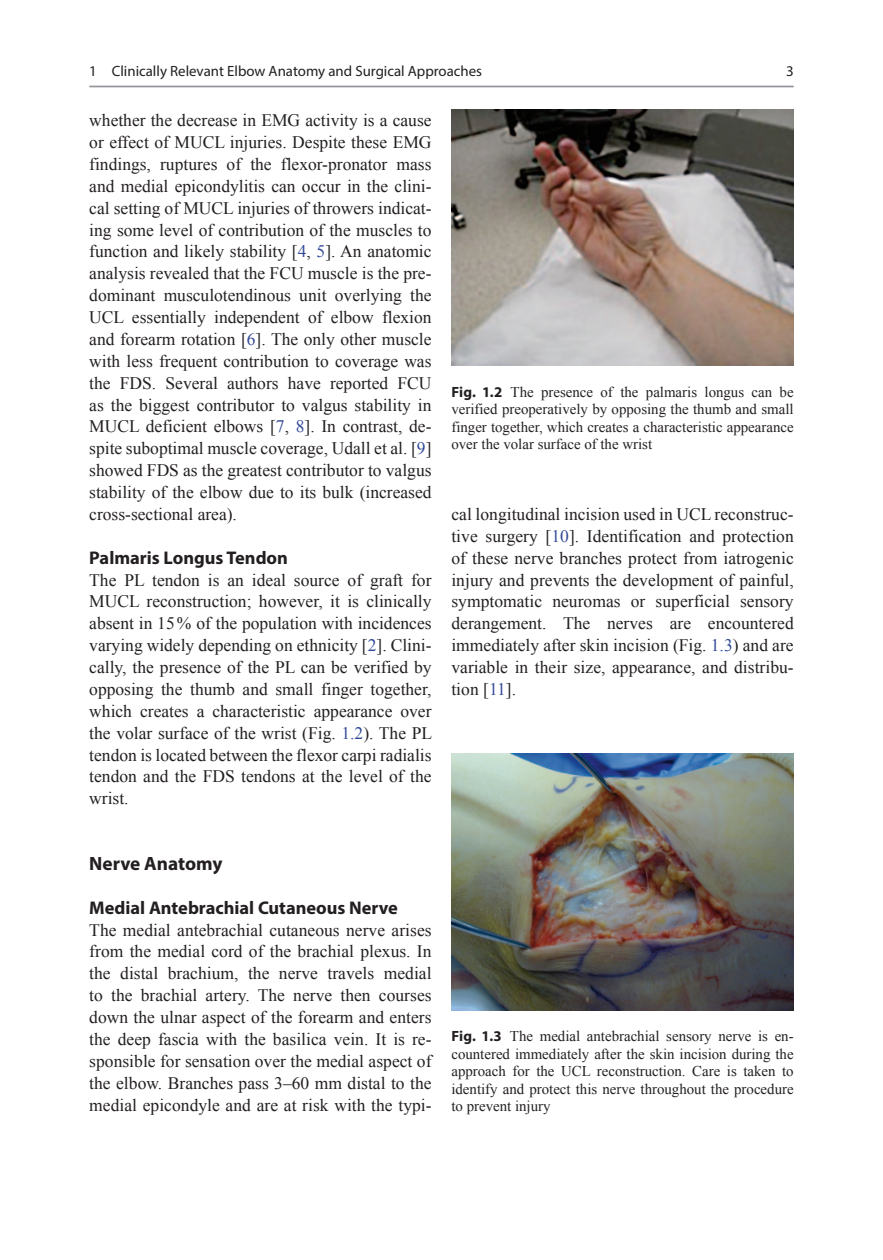
<style>
.page{position:relative;width:883px;height:1260px;background:#fff}
.page>*{position:absolute;margin:0;border:0;box-sizing:border-box;transform-origin:0 0}
.t1{font:19.25px "Myriad Pro Bold 2";letter-spacing:-.005em;color:#231f20}
.t2{font:18.38px "Myriad Pro Bold 2";color:#231f20}
.t3{font:17.5px/21.9px "Times New Roman";color:#231f20;text-align:justify}
.t4{font:14.88px/17.5px "Times New Roman";color:#231f20;text-align:justify}
.t5{font:14.88px "Myriad Pro Regular 3";color:#231f20}
.t6{font:14.88px "Myriad Pro Regular 2";color:#231f20}
.s1{color:#324a97}
.s2{font-family:"Myriad Pro Bold 2"}
</style>
<div class="page">
<hr style="left:89px;top:86px;width:705px;height:1px;background:#949699">
<img style="left:451px;top:754px;width:343px;height:256px">
<img style="left:451px;top:109px;width:343px;height:257px">
<p class="t5" style="left:89px;top:62px;width:394px">1 Clinically Relevant Elbow Anatomy and Surgical Approaches</p>
<p class="t6" style="left:786px;top:62px;width:9px">3</p>
<p class="t3" style="left:89px;top:109px;width:344px">whether the decrease in EMG activity is a cause or effect of MUCL injuries. Despite these EMG findings, ruptures of the flexor-pronator mass and medial epicondylitis can occur in the clini&shy;cal setting of MUCL injuries of throwers indicat&shy;ing some level of contribution of the muscles to function and likely stability [<span class="s1">4</span>, <span class="s1">5</span>]. An anatomic analysis revealed that the FCU muscle is the pre&shy;dominant musculotendinous unit overlying the UCL essentially independent of elbow flexion and forearm rotation [<span class="s1">6</span>]. The only other muscle with less frequent contribution to coverage was the FDS. Several authors have reported FCU as the biggest contributor to valgus stability in MUCL deficient elbows [<span class="s1">7</span>, <span class="s1">8</span>]. In contrast, de&shy;spite suboptimal muscle coverage, Udall et al. [<span class="s1">9</span>] showed FDS as the greatest contributor to valgus stability of the elbow due to its bulk (increased cross-sectional area).</p>
<p class="t2" style="left:89px;top:545px;width:200px">Palmaris Longus Tendon</p>
<p class="t3" style="left:89px;top:568px;width:344px">The PL tendon is an ideal source of graft for MUCL reconstruction; however, it is clinically absent in 15% of the population with incidences varying widely depending on ethnicity [<span class="s1">2</span>]. Clini&shy;cally, the presence of the PL can be verified by opposing the thumb and small finger together, which creates a characteristic appearance over the volar surface of the wrist (Fig. <span class="s1">1.2</span>). The PL tendon is located between the flexor carpi radialis tendon and the FDS tendons at the level of the wrist.</p>
<p class="t4" style="left:451px;top:383px;width:344px"><span class="s2">Fig. 1.2</span> The presence of the palmaris longus can be verified preoperatively by opposing the thumb and small finger together, which creates a characteristic appearance over the volar surface of the wrist</p>
<p class="t3" style="left:451px;top:503px;width:344px">cal longitudinal incision used in UCL reconstruc&shy;tive surgery [<span class="s1">10</span>]. Identification and protection of these nerve branches protect from iatrogenic injury and prevents the development of painful, symptomatic neuromas or superficial sensory derangement. The nerves are encountered immediately after skin incision (Fig. <span class="s1">1.3</span>) and are variable in their size, appearance, and distribu&shy;tion [<span class="s1">11</span>].</p>
<p class="t1" style="left:89px;top:851px;width:135px">Nerve Anatomy</p>
<p class="t2" style="left:89px;top:895px;width:310px">Medial Antebrachial Cutaneous Nerve</p>
<p class="t3" style="left:89px;top:918px;width:344px">The medial antebrachial cutaneous nerve arises from the medial cord of the brachial plexus. In the distal brachium, the nerve travels medial to the brachial artery. The nerve then courses down the ulnar aspect of the forearm and enters the deep fascia with the basilica vein. It is re&shy;sponsible for sensation over the medial aspect of the elbow. Branches pass 3–60 mm distal to the medial epicondyle and are at risk with the typi-</p>
<p class="t4" style="left:451px;top:1027px;width:344px"><span class="s2">Fig. 1.3</span> The medial antebrachial sensory nerve is en&shy;countered immediately after the skin incision during the approach for the UCL reconstruction. Care is taken to identify and protect this nerve throughout the procedure to prevent injury</p>
</div>
